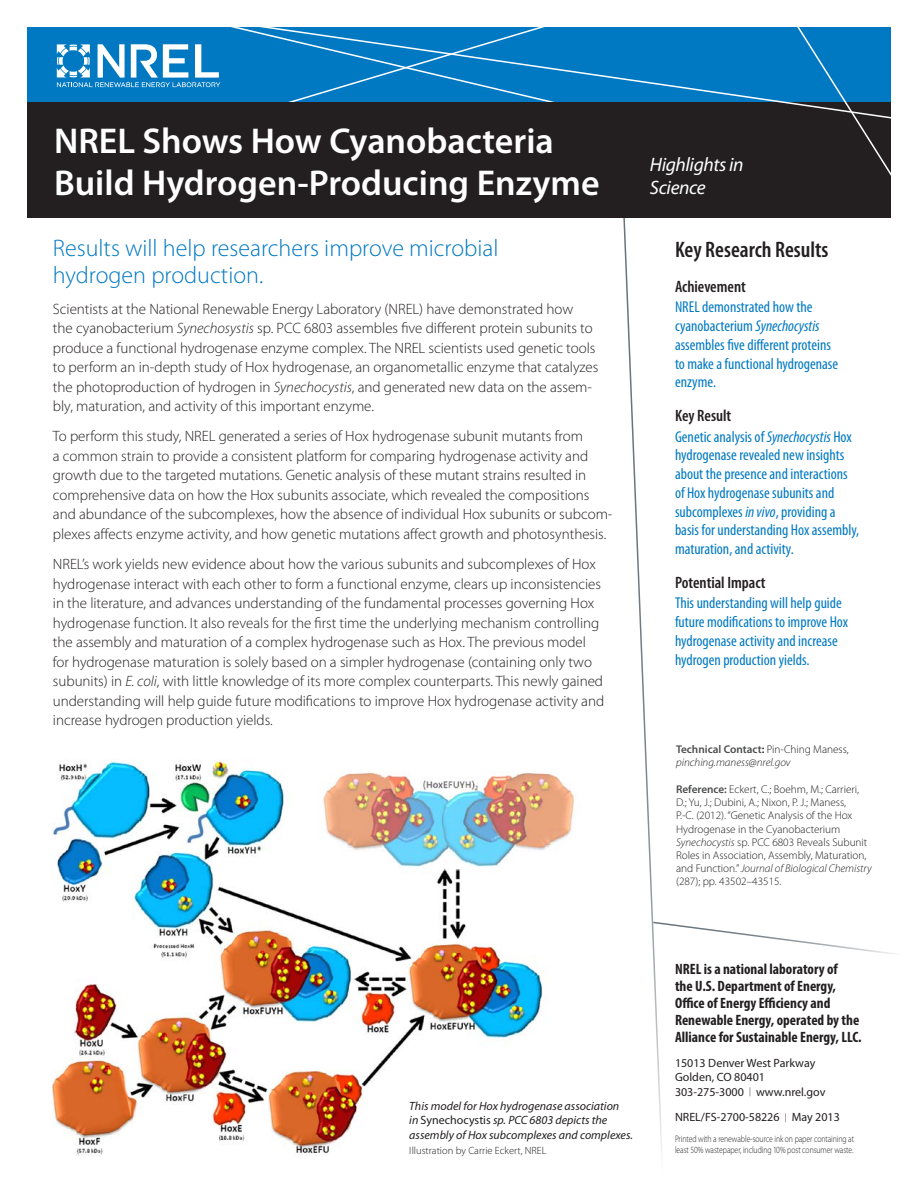
<style>
.page{position:relative;width:918px;height:1188px;background:#fff}
.page>*{position:absolute;margin:0;border:0;box-sizing:border-box;transform-origin:0 0}
.head{font:600 36px/42px "Myriad Pro";color:#fff}
.subhead{font:300 24px/27px "Myriad Pro";color:#0079c2}
.sidebar_head{font:600 condensed 22.5px "Myriad Pro";color:#231f20}
.capability__R_D__Sci{font:italic 19.5px/23.4px "Myriad Pro";letter-spacing:-.02em;color:#fff}
.sidebar_subhead{font:600 condensed 16.5px "Myriad Pro";color:#231f20}
.sidebar_text{font:condensed 15.75px/18.8px "Myriad Pro";color:#0079c2}
.body_text{font:300 15px/19.5px "Myriad Pro";color:#231f20}
.t1{font:700 condensed 15px/17px "Myriad Pro";color:#231f20}
.t2{font:italic 12px/14.7px "Myriad Pro";color:#231f20}
.project_number_____d{font:12px "Myriad Pro";color:#231f20}
.references{font:300 11.25px/13.2px "Myriad Pro";color:#231f20}
.technical_contact{font:italic 300 11.25px/13.2px "Myriad Pro";color:#231f20}
.t3{font:300 10.5px "Myriad Pro";color:#231f20}
.t4{font:300 9.45px/10.9px "Myriad Pro";letter-spacing:-.01em;color:#231f20;scale:.82 1}
.s1{font-style:italic}
.s2{font-weight:600;font-style:normal;color:#4b4c4d}
.s3{font-weight:600;font-style:normal}
.s4{font-style:normal}
.s5{font-weight:600;color:#4b4c4d}
.s6{font-weight:300;font-size:9px}
</style>
<div class="page">
<svg style="left:623px;top:217px;width:271px;height:937px"></svg>
<div style="left:27px;top:28px;width:864px;height:74px;background:#0079c2"></div>
<svg style="left:57px;top:44px;width:83px;height:43px"></svg>
<div style="left:27px;top:102px;width:864px;height:115px;background:#231f20"></div>
<svg style="left:856px;top:121px;width:35px;height:55px"></svg>
<svg style="left:140px;top:27px;width:751px;height:94px"></svg>
<img style="left:51px;top:760px;width:524px;height:395px">
<p class="head" style="left:54px;top:119px;width:547px">NREL Shows How Cyanobacteria<br>Build Hydrogen-Producing Enzyme</p>
<p class="subhead" style="left:53px;top:235px;width:447px">Results will help researchers improve microbial hydrogen production.</p>
<p class="body_text" style="left:53px;top:299px;width:547px">Scientists at the National Renewable Energy Laboratory (NREL) have demonstrated how<br>the cyanobacterium <span class="s1">Synechosystis</span> sp. PCC 6803 assembles five different protein subunits to produce a functional hydrogenase enzyme complex. The NREL scientists used genetic tools to perform an in-depth study of Hox hydrogenase, an organometallic enzyme that catalyzes the photoproduction of hydrogen in <span class="s1">Synechocystis</span>, and generated new data on the assem&shy;bly, maturation, and activity of this important enzyme.</p>
<p class="body_text" style="left:53px;top:426px;width:561px">To perform this study, NREL generated a series of Hox hydrogenase subunit mutants from<br>a common strain to provide a consistent platform for comparing hydrogenase activity and growth due to the targeted mutations. Genetic analysis of these mutant strains resulted in comprehensive data on how the Hox subunits associate, which revealed the compositions and abundance of the subcomplexes, how the absence of individual Hox subunits or subcom&shy;plexes affects enzyme activity, and how genetic mutations affect growth and photosynthesis.</p>
<p class="body_text" style="left:53px;top:554px;width:553px">NREL’s work yields new evidence about how the various subunits and subcomplexes of Hox hydrogenase interact with each other to form a functional enzyme, clears up inconsistencies in the literature, and advances understanding of the fundamental processes governing Hox hydrogenase function. It also reveals for the first time the underlying mechanism controlling the assembly and maturation of a complex hydrogenase such as Hox. The previous model for hydrogenase maturation is solely based on a simpler hydrogenase (containing only two subunits) in <span class="s1">E. coli</span>, with little knowledge of its more complex counterparts. This newly gained understanding will help guide future modifications to improve Hox hydrogenase activity and increase hydrogen production yields.</p>
<p class="capability__R_D__Sci" style="left:650px;top:152px;width:95px">Highlights in<br>Science</p>
<p class="sidebar_head" style="left:675px;top:235px;width:155px">Key Research Results</p>
<p class="sidebar_subhead" style="left:675px;top:276px;width:72px">Achievement</p>
<p class="sidebar_text" style="left:675px;top:298px;width:165px">NREL demonstrated how the cyanobacterium <span class="s1">Synechocystis </span>assembles five different proteins to make a functional hydrogenase enzyme.</p>
<p class="sidebar_subhead" style="left:675px;top:405px;width:58px">Key Result</p>
<p class="sidebar_text" style="left:675px;top:427px;width:186px">Genetic analysis of <span class="s1">Synechocystis</span> Hox hydrogenase revealed new insights about the presence and interactions of Hox hydrogenase subunits and subcomplexes <span class="s1">in vivo</span>, providing a basis for understanding Hox assembly, maturation, and activity.</p>
<p class="sidebar_subhead" style="left:675px;top:572px;width:92px">Potential Impact</p>
<p class="sidebar_text" style="left:675px;top:594px;width:175px">This understanding will help guide future modifications to improve Hox hydrogenase activity and increase hydrogen production yields.</p>
<p class="technical_contact" style="left:676px;top:742px;width:174px"><span class="s2">Technical Contact</span><span class="s3">:</span> <span class="s4">Pin-Ching Maness, </span>pinching.maness@nrel.gov</p>
<p class="references" style="left:676px;top:783px;width:197px"><span class="s5">Reference:</span> Eckert, C.; Boehm, M.; Carrieri, D.; Yu, J.; Dubini, A.; Nixon, P. J.; Maness,<br>P.-C. (2012). “Genetic Analysis of the Hox Hydrogenase in the Cyanobacterium <span class="s1">Synechocystis</span> sp. PCC 6803 Reveals Subunit Roles in Association, Assembly, Maturation, and Function.” <span class="s1">Journal of Biological Chemistry </span>(287); pp. 43502–43515.</p>
<p class="t2" style="left:409px;top:1098px;width:225px">This model for Hox hydrogenase association<br>in <span class="s4">Synechocystis</span> sp. PCC 6803 depicts the assembly of Hox subcomplexes and complexes.</p>
<p class="t3" style="left:409px;top:1144px;width:139px">Illustration by Carrie Eckert, NREL</p>
<p class="t1" style="left:675px;top:960px;width:188px">NREL is a national laboratory of<br>the U.S. Department of Energy, Office of Energy Efficiency and Renewable Energy, operated by the Alliance for Sustainable Energy, LLC.</p>
<p class="project_number_____d" style="left:675px;top:1056px;width:142px">15013 Denver West Parkway</p>
<p class="project_number_____d" style="left:675px;top:1070px;width:91px">Golden, CO 80401</p>
<p class="project_number_____d" style="left:675px;top:1084px;width:152px">303-275-3000 <span class="s6">|</span> www.nrel.gov</p>
<p class="t4" style="left:675px;top:1134px;width:220px">Printed with a renewable-source ink on paper containing at least 50% wastepaper, including 10% post consumer waste.</p>
<p class="project_number_____d" style="left:675px;top:1110px;width:166px">NREL/FS-2700-58226 <span class="s6">|</span> May 2013</p>
</div>
